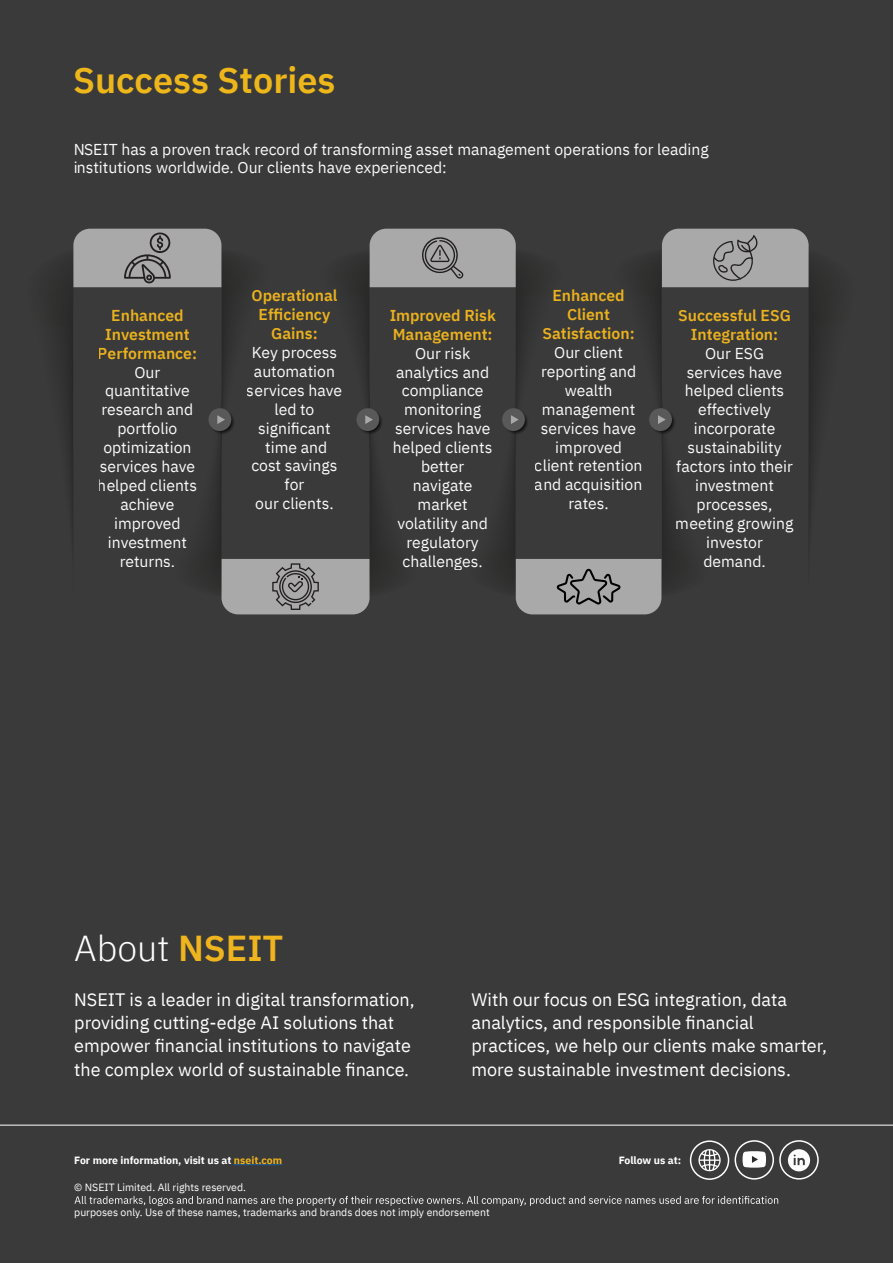
<style>
.page{position:relative;width:893px;height:1263px;background:#393a39}
.page>*{position:absolute;margin:0;border:0;box-sizing:border-box;transform-origin:0 0}
.t1{font:600 36px "IBM Plex Sans";color:#edb61b}
.t2{font:300 36px "IBM Plex Sans";color:#fff}
.t3{font:18px/23.2px "IBM Plex Sans";color:#fff}
.t4{font:15.75px/18.9px "IBM Plex Sans";color:#fff;text-align:center}
.t5{font:600 15.75px/18.9px "IBM Plex Sans";color:#efb41e;text-align:center}
.t6{font:10.5px "IBM Plex Sans";color:#fff}
.t7{font:700 10.5px "IBM Plex Sans";color:#fff}
.s1{font-weight:600;color:#efb41e}
.s2{color:#efb41e}
</style>
<div class="page">
<svg style="left:788px;top:1149px;width:22px;height:22px"></svg>
<div style="left:779px;top:1140px;width:40px;height:39px;border:2px solid #fff;border-radius:50%"></div>
<hr style="left:0;top:1125px;width:893px;height:1px;background:#fff">
<div style="left:735px;top:1140px;width:39px;height:39px;border:2px solid #fff;border-radius:50%"></div>
<div style="left:690px;top:1140px;width:39px;height:40px;border:2px solid #fff;border-radius:50%"></div>
<svg style="left:698px;top:1149px;width:23px;height:22px"></svg>
<hr style="left:234px;top:1164px;width:48px;height:1px;background:#175d9e">
<svg style="left:74px;top:1196px;width:704px;height:10px"></svg>
<svg style="left:743px;top:1151px;width:23px;height:16px"></svg>
<svg style="left:55px;top:229px;width:771px;height:385px"></svg>
<h1 class="t1" style="left:73px;top:52px;width:264px">Success Stories</h1>
<p class="t4" style="left:73px;top:138px;width:637px;text-align:left">NSEIT has a proven track record of transforming asset management operations for leading institutions worldwide. Our clients have experienced:</p>
<p class="t5" style="left:98px;top:304px;width:101px">Enhanced<br>Investment<br>Performance:</p>
<p class="t4" style="left:98px;top:361px;width:101px">Our quantitative research and portfolio optimization services have helped clients achieve improved investment returns.</p>
<p class="t5" style="left:251px;top:285px;width:88px">Operational<br>Efficiency<br>Gains:</p>
<p class="t4" style="left:247px;top:342px;width:97px">Key process automation services have led to significant time and cost savings for<br>our clients.</p>
<p class="t5" style="left:389px;top:304px;width:108px;text-align:left">Improved Risk<br>Management:</p>
<p class="t4" style="left:393px;top:342px;width:101px">Our risk analytics and compliance monitoring services have helped clients better navigate market volatility and regulatory challenges.</p>
<p class="t5" style="left:542px;top:285px;width:94px">Enhanced<br>Client<br>Satisfaction:</p>
<p class="t4" style="left:535px;top:342px;width:109px">Our client reporting and wealth management services have improved client retention and acquisition rates.</p>
<p class="t5" style="left:678px;top:304px;width:114px">Successful ESG<br>Integration:</p>
<p class="t4" style="left:676px;top:342px;width:119px">Our ESG services have helped clients effectively incorporate sustainability factors into their investment processes, meeting growing investor demand.</p>
<h1 class="t2" style="left:74px;top:921px;width:211px">About <span class="s1">NSEIT</span></h1>
<p class="t3" style="left:74px;top:986px;width:342px">NSEIT is a leader in digital transformation, providing cutting-edge AI solutions that empower financial institutions to navigate the complex world of sustainable finance.</p>
<p class="t3" style="left:471px;top:986px;width:357px">With our focus on ESG integration, data analytics, and responsible financial practices, we help our clients make smarter, more sustainable investment decisions.</p>
<p class="t7" style="left:74px;top:1152px;width:209px">For more information, visit us at <span class="s2">nseit.com</span></p>
<p class="t6" style="left:74px;top:1179px;width:173px">© NSEIT Limited. All rights reserved.</p>
<p class="t6" style="left:74px;top:1204px;width:417px">purposes only. Use of these names, trademarks and brands does not imply endorsement</p>
<p class="t7" style="left:619px;top:1152px;width:64px">Follow us at:</p>
</div>
